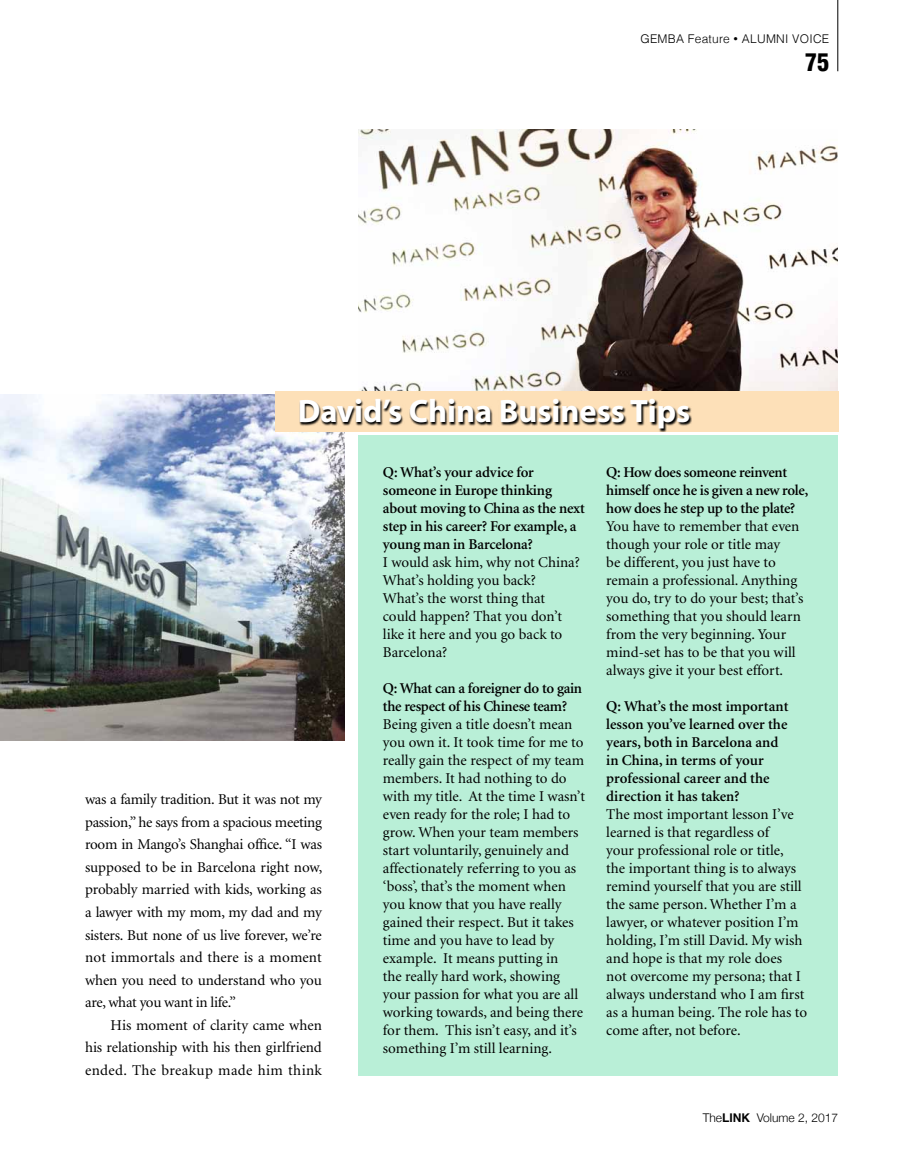
<style>
.page{position:relative;width:902px;height:1170px;background:#fff}
.page>*{position:absolute;margin:0;border:0;box-sizing:border-box;transform-origin:0 0}
.t1{font:700 32.55px "Myriad";color:#fff}
.t2{font:900 condensed 24px "Helvetica";color:#000}
.t3{font:15px/18px "Minion";color:#000}
.t4{font:600 15px/18px "Minion";letter-spacing:-.01em;color:#000}
.t5{font:300 12px "Helvetica";letter-spacing:.02em;color:#000}
.t6{font:300 12px "Helvetica Neue";color:#000}
.s1{font-size:9px}
.s2{font-family:"Helvetica";font-weight:700}
</style>
<div class="page">
<img style="left:0;top:394px;width:344px;height:346px">
<div style="left:358px;top:435px;width:479px;height:641px;background:#b9efd7"></div>
<img style="left:358px;top:130px;width:479px;height:261px">
<div style="left:275px;top:391px;width:563px;height:41px;background:#fde0b8"></div>
<svg style="left:300px;top:399px;width:392px;height:33px"></svg>
<hr style="left:837px;top:0;width:1px;height:71px;background:#000">
<p class="t5" style="left:640px;top:29px;width:189px">GEMBA FEATURE <span class="s1">•</span> ALUMNI VOICE</p>
<h2 class="t2" style="left:805px;top:47px;width:25px">75</h2>
<h1 class="t1" style="left:298px;top:394px;width:394px">David’s China Business Tips</h1>
<p class="t3" style="left:85px;top:788px;width:239px;line-height:22.5px;text-align:justify">was a family tradition. But it was not my passion,” he says from a spacious meeting room in Mango’s Shanghai office. “I was supposed to be in Barcelona right now, probably married with kids, working as a lawyer with my mom, my dad and my sisters. But none of us live forever, we’re not immortals and there is a moment when you need to understand who you are, what you want in life.”</p>
<p class="t3" style="left:85px;top:1013px;width:238px;line-height:22.5px;text-align:justify;text-indent:26px">His moment of clarity came when his relationship with his then girlfriend ended. The breakup made him think</p>
<p class="t4" style="left:383px;top:463px;width:203px">Q: What’s your advice for someone in Europe thinking about moving to China as the next step in his career? For example, a young man in Barcelona?</p>
<p class="t3" style="left:383px;top:553px;width:198px">I would ask him, why not China?<br>What’s holding you back?<br>What’s the worst thing that could happen? That you don’t like it here and you go back to<br>Barcelona?</p>
<p class="t4" style="left:383px;top:679px;width:201px">Q: What can a foreigner do to gain the respect of his Chinese team?</p>
<p class="t3" style="left:383px;top:715px;width:203px">Being given a title doesn’t mean you own it. It took time for me to really gain the respect of my team members. It had nothing to do with my title. At the time I wasn’t even ready for the role; I had to grow. When your team members start voluntarily, genuinely and affectionately referring to you as ‘boss’, that’s the moment when you know that you have really gained their respect. But it takes time and you have to lead by example. It means putting in<br>the really hard work, showing your passion for what you are all working towards, and being there for them. This isn’t easy, and it’s something I’m still learning.</p>
<p class="t4" style="left:606px;top:463px;width:203px">Q: How does someone reinvent himself once he is given a new role, how does he step up to the plate?</p>
<p class="t3" style="left:606px;top:517px;width:199px">You have to remember that even though your role or title may<br>be different, you just have to remain a professional. Anything you do, try to do your best; that’s something that you should learn from the very beginning. Your mind-set has to be that you will always give it your best effort.</p>
<p class="t4" style="left:606px;top:697px;width:184px">Q: What’s the most important lesson you’ve learned over the years, both in Barcelona and in China, in terms of your professional career and the direction it has taken?</p>
<p class="t3" style="left:606px;top:805px;width:202px">The most important lesson I’ve learned is that regardless of<br>your professional role or title,<br>the important thing is to always remind yourself that you are still the same person. Whether I’m a lawyer, or whatever position I’m holding, I’m still David. My wish and hope is that my role does<br>not overcome my persona; that I always understand who I am first as a human being. The role has to come after, not before.</p>
<p class="t6" style="left:702px;top:1108px;width:137px">the<span class="s2">LINK</span> Volume 2, 2017</p>
</div>
